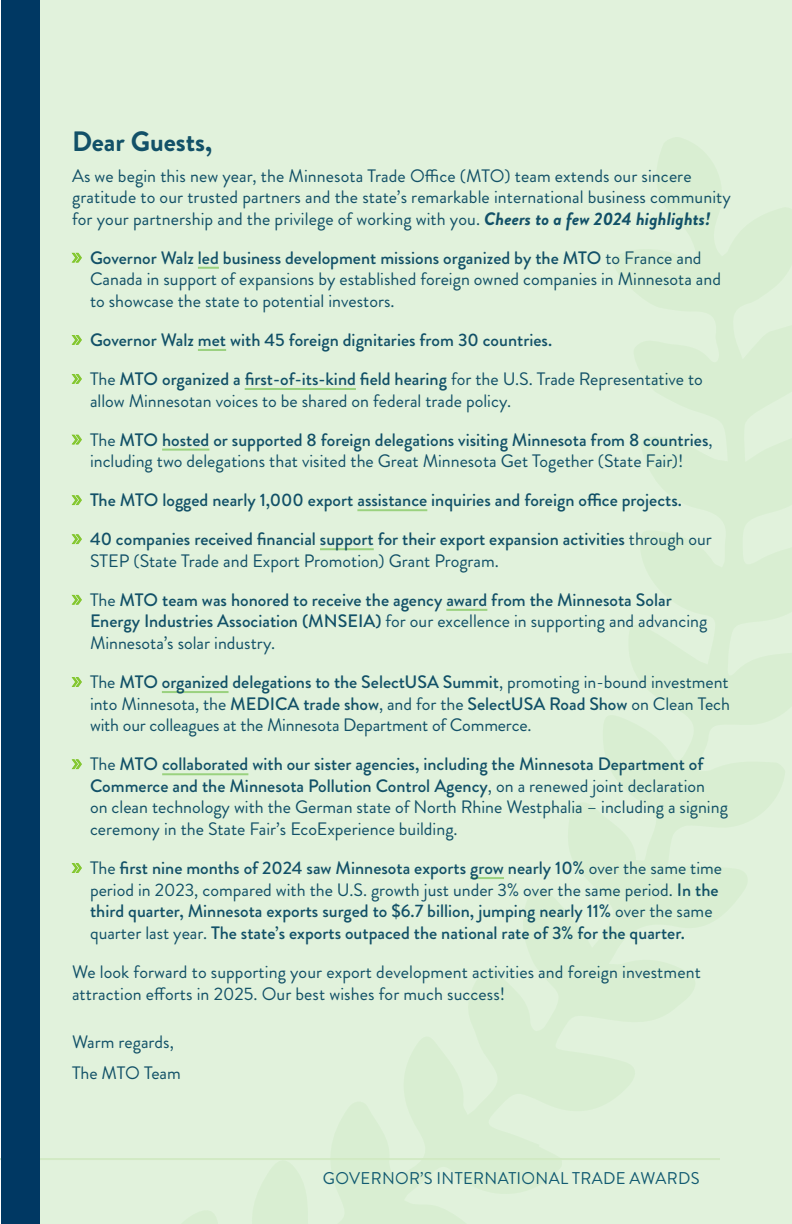
<style>
.page{position:relative;width:792px;height:1224px;background:#fff}
.page>*{position:absolute;margin:0;border:0;box-sizing:border-box;transform-origin:0 0}
.CATEGORY_green_H2{font:700 28px "Brandon Grotesque";color:#003660}
.CATEGORY_green_H2-2{font:18px/21.6px "Brandon Grotesque";color:#003660}
.t1{font:500 18px/21.6px "Brandon Grotesque";color:#003660}
.t2{font:17px "Brandon Grotesque";letter-spacing:.02em;color:#00416a}
.s1{font-weight:700;font-style:italic}
.s2{font-family:"Myriad Pro";font-size:24px;color:#78be21}
.s3{font-weight:500}
.s4{font-family:"Myriad Pro";font-weight:400;font-size:24px;color:#78be21}
.s5{font-weight:400}
</style>
<div class="page">
<hr style="left:0;top:1158px;width:720px;height:2px;background:#cfe7c1">
<div style="left:1px;top:0;width:791px;height:1224px;background:#e1f2dc"></div>
<div style="left:1px;top:0;width:38px;height:1224px;background:#003863"></div>
<h2 class="CATEGORY_green_H2" style="left:72px;top:122px;width:142px">Dear Guests,</h2>
<h2 class="CATEGORY_green_H2-2" style="left:72px;top:165px;width:660px">As we begin this new year, the Minnesota Trade Office (MTO) team extends our sincere gratitude to our trusted partners and the state’s remarkable international business community for your partnership and the privilege of working with you. <span class="s1">Cheers to a few 2024 highlights!</span></h2>
<p class="CATEGORY_green_H2-2" style="left:90px;top:247px;width:633px;text-indent:-18px"><span class="s2">»</span> <span class="s3">Governor Walz led business development missions organized by the MTO</span> to France and<br>Canada in support of expansions by established foreign owned companies in Minnesota and to showcase the state to potential investors.</p>
<p class="t1" style="left:72px;top:329px;width:482px"><span class="s4">»</span> Governor Walz met with 45 foreign dignitaries from 30 countries.</p>
<p class="CATEGORY_green_H2-2" style="left:90px;top:368px;width:614px;text-indent:-18px"><span class="s2">»</span> The <span class="s3">MTO organized a first-of-its-kind field hearing</span> for the U.S. Trade Representative to allow Minnesotan voices to be shared on federal trade policy.</p>
<p class="CATEGORY_green_H2-2" style="left:90px;top:429px;width:624px;text-indent:-18px"><span class="s2">»</span> The <span class="s3">MTO hosted or supported 8 foreign delegations visiting Minnesota from 8 countries</span>, including two delegations that visited the Great Minnesota Get Together (State Fair)!</p>
<p class="t1" style="left:72px;top:490px;width:611px"><span class="s4">»</span> The MTO logged nearly 1,000 export assistance inquiries and foreign office projects.</p>
<p class="t1" style="left:90px;top:529px;width:623px;text-indent:-18px"><span class="s4">»</span> 40 companies received financial support for their export expansion activities <span class="s5">through our<br>STEP (State Trade and Export Promotion) Grant Program.</span></p>
<p class="t1" style="left:90px;top:589px;width:619px;text-indent:-18px"><span class="s4">»</span> <span class="s5">The</span> MTO team was honored to receive the agency award from the Minnesota Solar<br>Energy Industries Association (MNSEIA) <span class="s5">for our excellence in supporting and advancing<br>Minnesota’s solar industry.</span></p>
<p class="CATEGORY_green_H2-2" style="left:90px;top:671px;width:642px;text-align:justify;text-indent:-18px"><span class="s2">»</span> The <span class="s3">MTO organized delegations to the SelectUSA Summit</span>, promoting in-bound investment into Minnesota, the <span class="s3">MEDICA trade show</span>, and for the <span class="s3">SelectUSA Road Show</span> on Clean Tech with our colleagues at the Minnesota Department of Commerce.</p>
<p class="CATEGORY_green_H2-2" style="left:90px;top:754px;width:639px;text-indent:-18px"><span class="s2">»</span> The <span class="s3">MTO collaborated with our sister agencies, including the Minnesota Department of Commerce and the Minnesota Pollution Control Agency</span>, on a renewed joint declaration<br>on clean technology with the German state of North Rhine Westphalia – including a signing ceremony in the State Fair’s EcoExperience building.</p>
<p class="t1" style="left:90px;top:857px;width:634px;text-indent:-18px"><span class="s4">»</span> <span class="s5">The</span> first nine months of 2024 saw Minnesota exports grow nearly 10% <span class="s5">over the same time period in 2023, compared with the U.S. growth just under 3% over the same period.</span> In the third quarter, Minnesota exports surged to $6.7 billion, jumping nearly 11% <span class="s5">over the same quarter last year.</span> The state’s exports outpaced the national rate of 3% for the quarter.</p>
<h2 class="CATEGORY_green_H2-2" style="left:72px;top:961px;width:630px">We look forward to supporting your export development activities and foreign investment attraction efforts in 2025. Our best wishes for much success!</h2>
<h2 class="CATEGORY_green_H2-2" style="left:72px;top:1031px;width:103px">Warm regards,</h2>
<h2 class="CATEGORY_green_H2-2" style="left:72px;top:1062px;width:110px">The MTO Team</h2>
<p class="t2" style="left:323px;top:1167px;width:378px">GOVERNOR’S INTERNATIONAL TRADE AWARDS</p>
</div>
